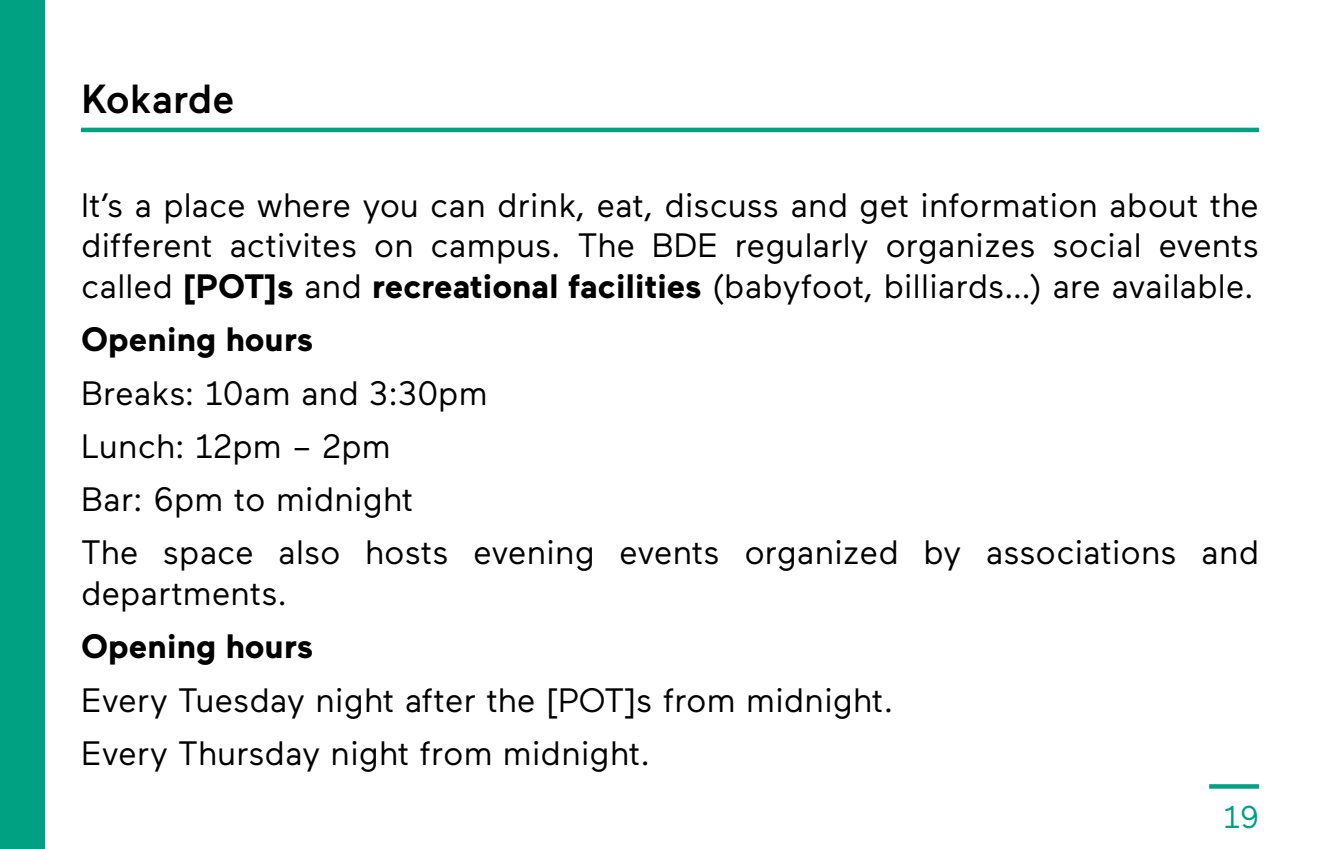
<style>
.page{position:relative;width:1340px;height:849px;background:#fff}
.page>*{position:absolute;margin:0;border:0;box-sizing:border-box;transform-origin:0 0}
.t1{font:500 40.5px "Maax";letter-spacing:-.005em;color:#000}
.t2{font:33.75px/53.3px "Maax";color:#000}
.t3{font:700 33.75px "Maax";color:#000}
.t4{font:31.5px "Maax";color:#00a082}
.s1{font-weight:700}
</style>
<div class="page">
<div style="left:0;top:0;width:45px;height:848px;background:#00a082"></div>
<hr style="left:81px;top:128px;width:1177px;height:4px;background:#00a082">
<svg style="left:1209px;top:784px;width:49px;height:4px"></svg>
<p class="t1" style="left:81px;top:77px;width:155px">Kokarde</p>
<p class="t2" style="left:81px;top:185px;width:1179px;line-height:40.5px;text-align:justify">It’s a place where you can drink, eat, discuss and get information about the different activites on campus. The BDE regularly organizes social events called <span class="s1">[POT]s</span> and <span class="s1">recreational facilities</span> (babyfoot, billiards…) are available.</p>
<p class="t3" style="left:81px;top:321px;width:234px">Opening hours</p>
<p class="t2" style="left:81px;top:366px;width:1179px">Breaks: 10am and 3:30pm<br>Lunch: 12pm – 2pm<br>Bar: 6pm to midnight<br>The space also hosts evening events organized by associations and</p>
<p class="t2" style="left:81px;top:567px;width:208px">departments.</p>
<p class="t3" style="left:81px;top:628px;width:234px">Opening hours</p>
<p class="t2" style="left:81px;top:673px;width:814px">Every Tuesday night after the [POT]s from midnight.<br>Every Thursday night from midnight.</p>
<p class="t4" style="left:1223px;top:800px;width:37px">19</p>
</div>
